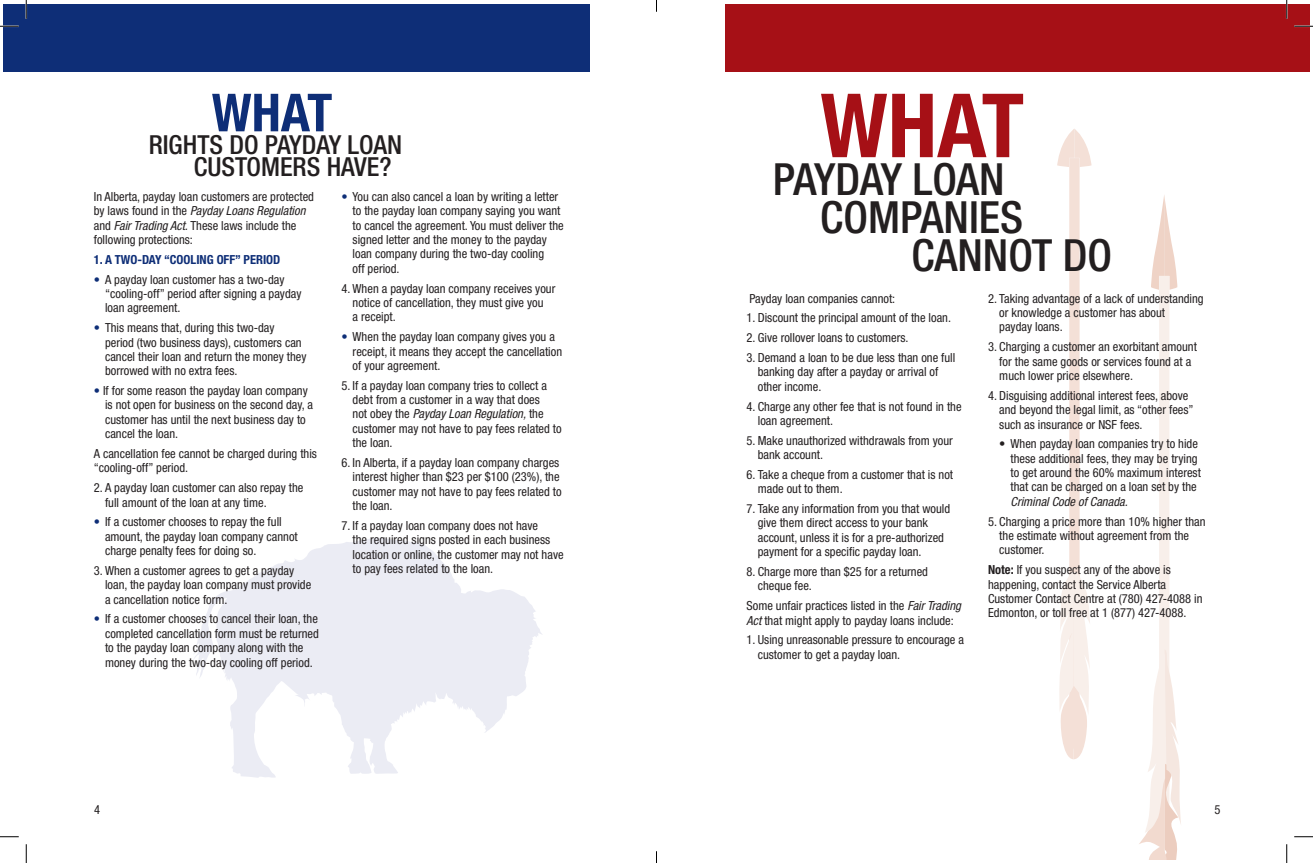
<style>
.page{position:relative;width:1313px;height:863px;background:#fff}
.page>*{position:absolute;margin:0;border:0;box-sizing:border-box;transform-origin:0 0}
.t1{font:700 condensed 88.75px "Helvetica Neue LT Std";color:#a61016}
.t2{font:700 condensed 52.5px "Helvetica Neue LT Std";color:#0e2e77}
.t3{font:500 condensed 44.38px "Helvetica Neue LT Std";color:#231f20}
.t4{font:500 condensed 26.25px/22.5px "Helvetica Neue LT Std";color:#231f20}
.t5{font:condensed 12.5px/14.4px "Helvetica Neue LT Std";color:#231f20}
.t6{font:700 condensed 12.5px "Helvetica Neue LT Std";color:#0e2e77}
.t7{font:italic condensed 12.5px "Helvetica Neue LT Std";color:#231f20}
.s1{font-style:italic}
.s2{color:#0e2e77}
.s3{font-weight:700}
</style>
<div class="page">
<svg style="left:1057px;top:129px;width:34px;height:630px"></svg>
<svg style="left:1139px;top:195px;width:42px;height:664px"></svg>
<svg style="left:194px;top:538px;width:348px;height:239px;fill:#ebecf4"></svg>
<div style="left:4px;top:4px;width:586px;height:67px;background:#0e2e77"></div>
<div style="left:725px;top:4px;width:584px;height:67px;background:#a61016"></div>
<svg style="left:0;top:25px;width:19px;height:2px"></svg>
<svg style="left:1294px;top:25px;width:18px;height:2px"></svg>
<svg style="left:0;top:836px;width:19px;height:1px"></svg>
<svg style="left:1294px;top:836px;width:18px;height:1px"></svg>
<svg style="left:25px;top:0;width:2px;height:19px"></svg>
<svg style="left:25px;top:844px;width:2px;height:18px"></svg>
<svg style="left:1286px;top:0;width:1px;height:19px"></svg>
<svg style="left:1286px;top:844px;width:1px;height:18px"></svg>
<h2 class="t2" style="left:212px;top:81px;width:122px">WHAT</h2>
<h3 class="t4" style="left:194px;top:133px;width:210px;text-indent:-45px">RIGHTS DO PAYDAY LOAN<br>CUSTOMERS HAVE?</h3>
<p class="t5" style="left:94px;top:189px;width:222px">In Alberta, payday loan customers are protected by laws found in the <span class="s1">Payday Loans Regulation </span>and <span class="s1">Fair Trading Act.</span> These laws include the following protections:</p>
<p class="t6" style="left:94px;top:252px;width:188px">1. A TWO-DAY “COOLING OFF” PERIOD</p>
<p class="t5" style="left:105px;top:272px;width:198px;text-indent:-11px"><span class="s2">•</span> A payday loan customer has a two-day “cooling-off” period after signing a payday loan agreement.</p>
<p class="t5" style="left:105px;top:320px;width:203px;text-indent:-11px"><span class="s2">•</span> This means that, during this two-day period (two business days), customers can cancel their loan and return the money they borrowed with no extra fees.</p>
<p class="t5" style="left:105px;top:383px;width:209px;text-indent:-11px"><span class="s2">•</span> If for some reason the payday loan company is not open for business on the second day, a customer has until the next business day to cancel the loan.</p>
<p class="t5" style="left:94px;top:446px;width:225px">A cancellation fee cannot be charged during this “cooling-off” period.</p>
<p class="t5" style="left:105px;top:480px;width:200px;text-indent:-11px">2. A payday loan customer can also repay the full amount of the loan at any time.</p>
<p class="t5" style="left:105px;top:514px;width:194px;text-indent:-11px"><span class="s2">•</span> If a customer chooses to repay the full amount, the payday loan company cannot charge penalty fees for doing so.</p>
<p class="t5" style="left:105px;top:563px;width:208px;text-indent:-11px">3. When a customer agrees to get a payday loan, the payday loan company must provide a cancellation notice form.</p>
<p class="t5" style="left:105px;top:611px;width:215px;text-indent:-11px"><span class="s2">•</span> If a customer chooses to cancel their loan, the completed cancellation form must be returned to the payday loan company along with the money during the two-day cooling off period.</p>
<p class="t5" style="left:352px;top:189px;width:213px;text-indent:-11px"><span class="s2">•</span> You can also cancel a loan by writing a letter to the payday loan company saying you want to cancel the agreement. You must deliver the signed letter and the money to the payday loan company during the two-day cooling<br>off period.</p>
<p class="t5" style="left:352px;top:281px;width:204px;text-indent:-11px">4. When a payday loan company receives your notice of cancellation, they must give you<br>a receipt.</p>
<p class="t5" style="left:352px;top:329px;width:211px;text-indent:-11px"><span class="s2">•</span> When the payday loan company gives you a receipt, it means they accept the cancellation of your agreement.</p>
<p class="t5" style="left:352px;top:378px;width:211px;text-indent:-11px">5. If a payday loan company tries to collect a debt from a customer in a way that does<br>not obey the <span class="s1">Payday Loan Regulation,</span> the customer may not have to pay fees related to the loan.</p>
<p class="t5" style="left:352px;top:455px;width:211px;text-indent:-11px">6. In Alberta, if a payday loan company charges interest higher than $23 per $100 (23%), the customer may not have to pay fees related to the loan.</p>
<p class="t5" style="left:352px;top:518px;width:212px;text-indent:-11px">7. If a payday loan company does not have<br>the required signs posted in each business location or online, the customer may not have to pay fees related to the loan.</p>
<p class="t5" style="left:94px;top:802px;width:7px">4</p>
<h1 class="t1" style="left:820px;top:72px;width:205px">WHAT</h1>
<h3 class="t3" style="left:773px;top:153px;width:233px">PAYDAY LOAN</h3>
<h3 class="t3" style="left:820px;top:191px;width:204px">COMPANIES</h3>
<h3 class="t3" style="left:911px;top:229px;width:202px">CANNOT DO</h3>
<p class="t5" style="left:749px;top:291px;width:147px">Payday loan companies cannot:</p>
<p class="t5" style="left:746px;top:311px;width:206px">1. Discount the principal amount of the loan.</p>
<p class="t5" style="left:746px;top:330px;width:164px">2. Give rollover loans to customers.</p>
<p class="t5" style="left:758px;top:350px;width:199px;text-indent:-11px">3. Demand a loan to be due less than one full banking day after a payday or arrival of other income.</p>
<p class="t5" style="left:758px;top:399px;width:205px;text-indent:-11px">4. Charge any other fee that is not found in the loan agreement.</p>
<p class="t5" style="left:758px;top:433px;width:197px;text-indent:-11px">5. Make unauthorized withdrawals from your bank account.</p>
<p class="t5" style="left:758px;top:467px;width:197px;text-indent:-11px">6. Take a cheque from a customer that is not made out to them.</p>
<p class="t5" style="left:758px;top:501px;width:194px;text-indent:-11px">7. Take any information from you that would give them direct access to your bank account, unless it is for a pre-authorized payment for a specific payday loan.</p>
<p class="t5" style="left:758px;top:564px;width:172px;text-indent:-11px">8. Charge more than $25 for a returned cheque fee.</p>
<p class="t5" style="left:746px;top:598px;width:216px">Some unfair practices listed in the <span class="s1">Fair Trading<br>Act</span> that might apply to payday loans include:</p>
<p class="t5" style="left:758px;top:632px;width:208px;text-indent:-11px">1. Using unreasonable pressure to encourage a customer to get a payday loan.</p>
<p class="t5" style="left:999px;top:291px;width:206px;text-indent:-11px">2. Taking advantage of a lack of understanding or knowledge a customer has about<br>payday loans.</p>
<p class="t5" style="left:999px;top:339px;width:199px;text-indent:-11px">3. Charging a customer an exorbitant amount for the same goods or services found at a much lower price elsewhere.</p>
<p class="t5" style="left:999px;top:388px;width:196px;text-indent:-11px">4. Disguising additional interest fees, above and beyond the legal limit, as “other fees” such as insurance or NSF fees.</p>
<p class="t5" style="left:1010px;top:436px;width:192px;text-indent:-11px">• When payday loan companies try to hide these additional fees, they may be trying to get around the 60% maximum interest that can be charged on a loan set by the</p>
<p class="t7" style="left:1010px;top:494px;width:119px">Criminal Code of Canada.</p>
<p class="t5" style="left:999px;top:514px;width:208px;text-indent:-11px">5. Charging a price more than 10% higher than the estimate without agreement from the customer.</p>
<p class="t5" style="left:988px;top:562px;width:216px"><span class="s3">Note:</span> If you suspect any of the above is happening, contact the Service Alberta Customer Contact Centre at (780) 427-4088 in Edmonton, or toll free at 1 (877) 427-4088.</p>
<p class="t5" style="left:1214px;top:802px;width:7px">5</p>
</div>
